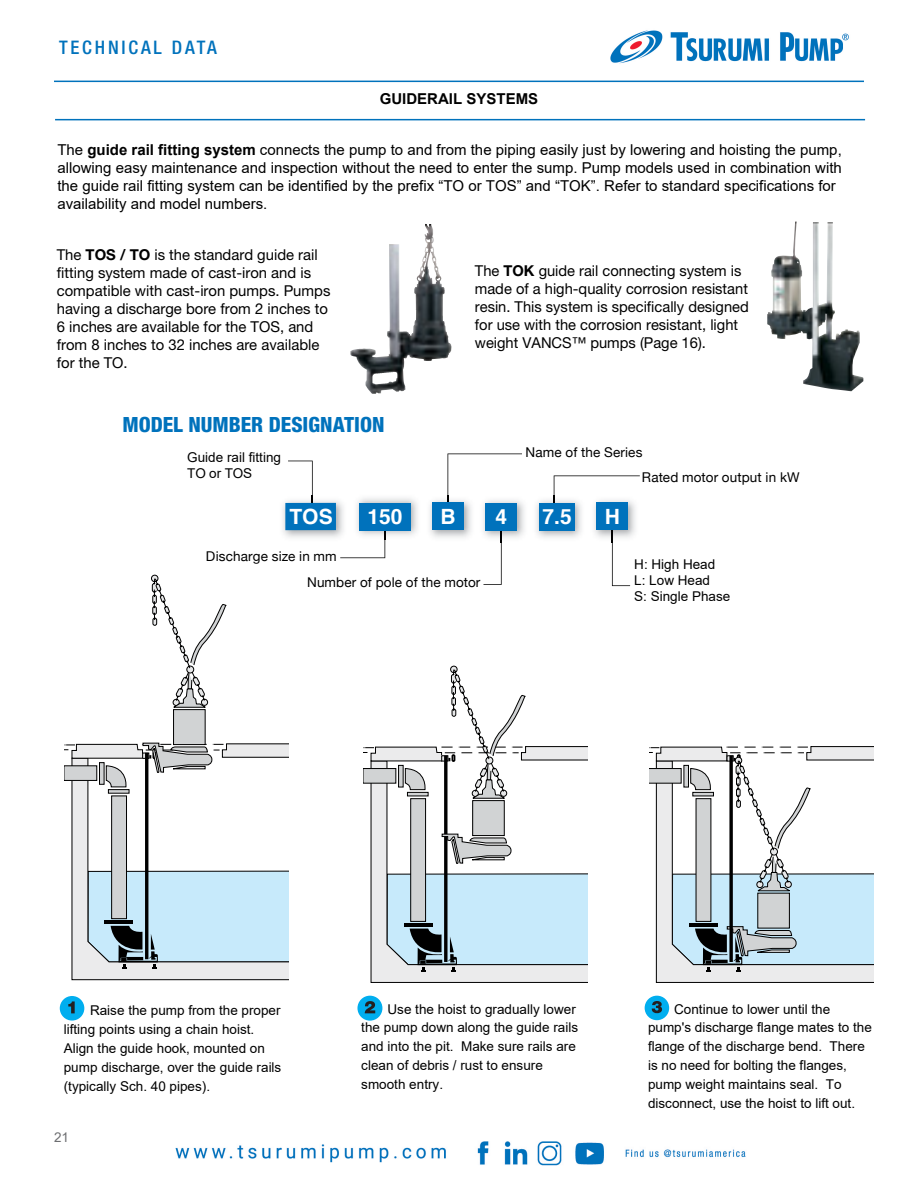
<style>
.page{position:relative;width:918px;height:1188px;background:#fff}
.page>*{position:absolute;margin:0;border:0;box-sizing:border-box;transform-origin:0 0}
.t1{font:800 condensed 21px "Helvetica Neue LT Std";color:#0072bc}
.t2{font:700 21px "Helvetica";color:#fff}
.t3{font:500 condensed 18.75px "Helvetica Neue LT Std";letter-spacing:.15em;color:#0072bc}
.t4{font:15px/18px "Helvetica Neue LT Std";color:#000}
.t5{font:15px/18px "Arial";color:#000}
.t6{font:700 15px "Arial";color:#000}
.t7{font:13.5px/18.9px "Arial";color:#000}
.t8{font:13.5px/26px "Helvetica Neue";letter-spacing:.01em;color:#000}
.t9{font:13.5px/16.2px "Arial";color:#000}
.t10{font:13.5px "Arial";color:#6d6e71}
.s1{font-weight:700}
</style>
<div class="page">
<hr style="left:54px;top:81px;width:810px;height:1px;background:#0072bc">
<hr style="left:55px;top:119px;width:810px;height:1px;background:#0072bc">
<img style="left:350px;top:224px;width:101px;height:170px">
<img style="left:767px;top:222px;width:96px;height:169px">
<img style="left:594px;top:503px;width:42px;height:39px">
<svg style="left:612px;top:530px;width:18px;height:56px"></svg>
<div style="left:596px;top:503px;width:32px;height:27px;background:#0072bc"></div>
<img style="left:429px;top:495px;width:43px;height:43px">
<svg style="left:448px;top:454px;width:74px;height:49px"></svg>
<div style="left:432px;top:503px;width:32px;height:27px;background:#0072bc"></div>
<img style="left:478px;top:495px;width:47px;height:43px">
<svg style="left:483px;top:530px;width:19px;height:55px"></svg>
<div style="left:485px;top:503px;width:32px;height:27px;background:#0072bc"></div>
<img style="left:536px;top:495px;width:46px;height:43px">
<svg style="left:554px;top:475px;width:86px;height:28px"></svg>
<div style="left:539px;top:503px;width:35px;height:27px;background:#0072bc"></div>
<img style="left:282px;top:500px;width:62px;height:38px">
<svg style="left:288px;top:461px;width:25px;height:42px"></svg>
<div style="left:285px;top:503px;width:51px;height:27px;background:#0072bc"></div>
<img style="left:356px;top:498px;width:62px;height:38px">
<svg style="left:340px;top:530px;width:46px;height:28px"></svg>
<div style="left:359px;top:503px;width:51px;height:27px;background:#0072bc"></div>
<svg style="left:656px;top:972px;width:217px;height:11px;background:#d4d4d5"></svg>
<svg style="left:649px;top:746px;width:224px;height:226px"></svg>
<svg style="left:71px;top:788px;width:218px;height:193px"></svg>
<hr style="left:108px;top:790px;width:21px;height:3px;background:#d1d3d4">
<div style="left:108px;top:789px;width:21px;height:5px;border:1px solid #000"></div>
<div style="left:112px;top:796px;width:15px;height:123px;background:#d1d3d4"></div>
<div style="left:111px;top:795px;width:16px;height:124px;border:1px solid #000"></div>
<svg style="left:87px;top:870px;width:202px;height:99px;background:#bad6e3"></svg>
<hr style="left:145px;top:753px;width:3px;height:206px;background:#000">
<svg style="left:370px;top:799px;width:218px;height:184px"></svg>
<div style="left:411px;top:799px;width:15px;height:122px;background:#d1d3d4"></div>
<div style="left:410px;top:798px;width:16px;height:124px;border:1px solid #000"></div>
<svg style="left:386px;top:873px;width:202px;height:99px;background:#bad6e4"></svg>
<svg style="left:444px;top:799px;width:4px;height:163px"></svg>
<div style="left:174px;top:710px;width:31px;height:35px;background:#d1d3d4"></div>
<div style="left:173px;top:709px;width:33px;height:36px;border:1px solid #000"></div>
<svg style="left:151px;top:574px;width:76px;height:134px"></svg>
<svg style="left:65px;top:738px;width:224px;height:50px"></svg>
<div style="left:473px;top:801px;width:31px;height:35px;background:#d1d3d4"></div>
<div style="left:472px;top:800px;width:33px;height:36px;border:1px solid #000"></div>
<svg style="left:364px;top:665px;width:224px;height:134px"></svg>
<svg style="left:441px;top:829px;width:71px;height:35px"></svg>
<div style="left:60px;top:996px;width:24px;height:25px;background:#00aeef;border-radius:50%"></div>
<svg style="left:68px;top:1001px;width:7px;height:12px"></svg>
<div style="left:357px;top:996px;width:25px;height:25px;background:#00aeef;border-radius:50%"></div>
<svg style="left:365px;top:1001px;width:10px;height:12px"></svg>
<div style="left:645px;top:996px;width:24px;height:24px;background:#00aeef;border-radius:50%"></div>
<svg style="left:652px;top:1001px;width:10px;height:12px"></svg>
<img style="left:610px;top:30px;width:239px;height:34px">
<img style="left:175px;top:1141px;width:571px;height:25px">
<h2 class="t3" style="left:59px;top:36px;width:159px">TECHNICAL DATA</h2>
<p class="t6" style="left:380px;top:88px;width:160px">GUIDERAIL SYSTEMS</p>
<p class="t5" style="left:57px;top:140px;width:786px">The <span class="s1">guide rail fitting system</span> connects the pump to and from the piping easily just by lowering and hoisting the pump, allowing easy maintenance and inspection without the need to enter the sump. Pump models used in combination with the guide rail fitting system can be identified by the prefix “TO or TOS” and “TOK”. Refer to standard specifications for availability and model numbers.</p>
<p class="t4" style="left:57px;top:246px;width:275px">The <span class="s1">TOS / TO</span> is the standard guide rail fitting system made of cast-iron and is compatible with cast-iron pumps. Pumps having a discharge bore from 2 inches to 6 inches are available for the TOS, and from 8 inches to 32 inches are available for the TO.</p>
<p class="t4" style="left:475px;top:262px;width:275px">The <span class="s1">TOK</span> guide rail connecting system is made of a high-quality corrosion resistant resin. This system is specifically designed for use with the corrosion resistant, light weight VANCS™ pumps (Page 16).</p>
<h1 class="t1" style="left:122px;top:411px;width:264px">MODEL NUMBER DESIGNATION</h1>
<p class="t9" style="left:187px;top:449px;width:95px">Guide rail fitting<br>TO or TOS</p>
<p class="t8" style="left:642px;top:441px;width:159px;line-height:24.2px;text-indent:-116px">Name of the Series<br>Rated motor output in kW</p>
<h1 class="t2" style="left:289px;top:500px;width:45px">TOS</h1>
<h1 class="t2" style="left:367px;top:500px;width:37px">150</h1>
<h1 class="t2" style="left:441px;top:500px;width:17px">B</h1>
<h1 class="t2" style="left:495px;top:500px;width:13px">4</h1>
<h1 class="t2" style="left:543px;top:500px;width:31px">7.5</h1>
<h1 class="t2" style="left:605px;top:500px;width:17px">H</h1>
<p class="t8" style="left:307px;top:544px;width:175px;text-indent:-101px">Discharge size in mm<br>Number of pole of the motor</p>
<p class="t9" style="left:634px;top:556px;width:98px">H: High Head<br>L: Low Head<br>S: Single Phase</p>
<p class="t7" style="left:64px;top:1001px;width:219px;text-indent:26px">Raise the pump from the proper lifting points using a chain hoist.<br>Align the guide hook, mounted on pump discharge, over the guide rails (typically Sch. 40 pipes).</p>
<p class="t7" style="left:361px;top:999px;width:218px;text-indent:26px">Use the hoist to gradually lower the pump down along the guide rails and into the pit. Make sure rails are clean of debris / rust to ensure smooth entry.</p>
<p class="t7" style="left:648px;top:999px;width:225px;text-indent:26px">Continue to lower until the pump's discharge flange mates to the flange of the discharge bend. There is no need for bolting the flanges, pump weight maintains seal. To disconnect, use the hoist to lift out.</p>
<p class="t10" style="left:54px;top:1128px;width:17px">21</p>
</div>
